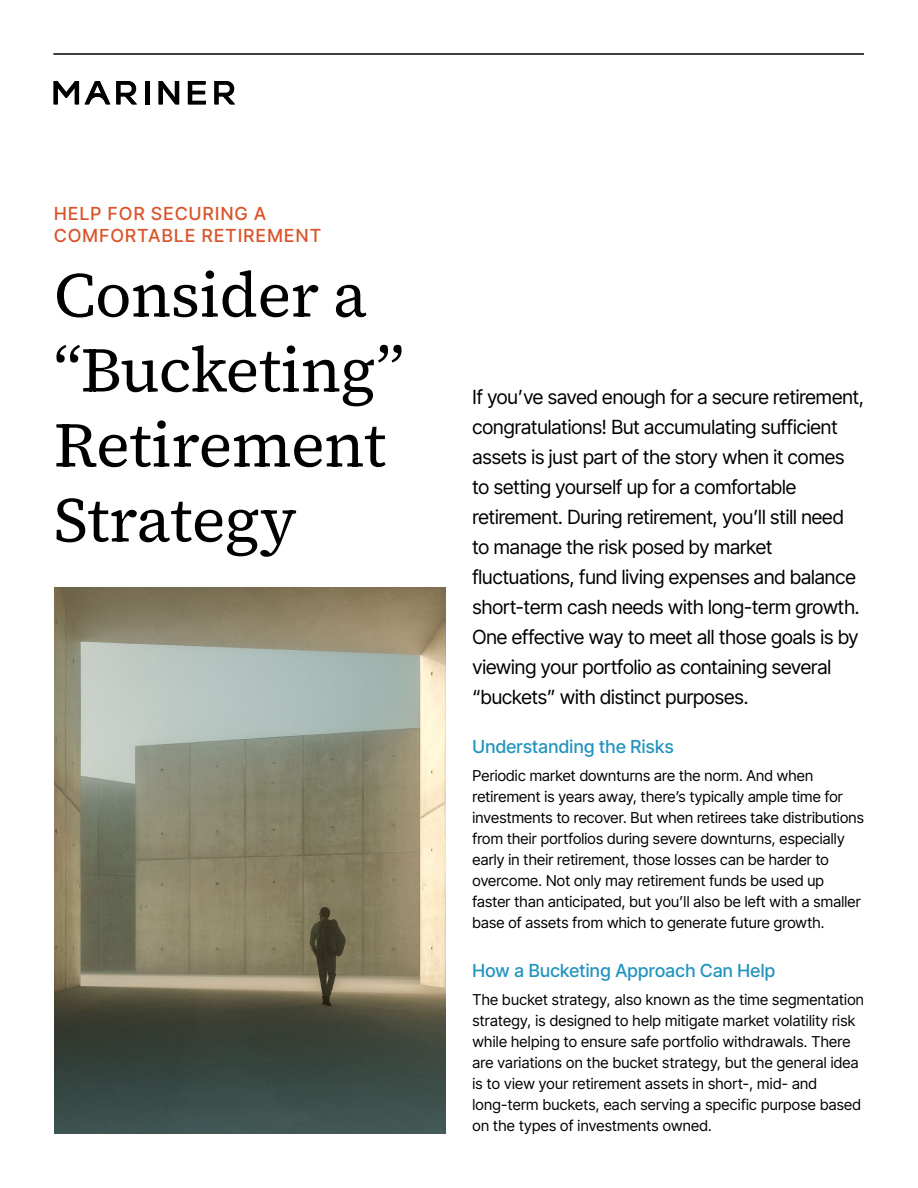
<style>
.page{position:relative;width:918px;height:1188px;background:#fff}
.page>*{position:absolute;margin:0;border:0;box-sizing:border-box;transform-origin:0 0}
.t1{font:63px/75px "Source Serif 4";letter-spacing:-.01em;color:#000}
.t2{font:19.5px/30px "Inter Tight";color:#000}
.t3{font:500 18px "Inter Tight";letter-spacing:.02em;color:#2294bd}
.t4{font:500 18px/21.6px "Inter Tight";letter-spacing:.08em;color:#da532b}
.t5{font:15px/21px "Inter Tight";letter-spacing:.015em;color:#000}
</style>
<div class="page">
<hr style="left:145px;top:81px;width:4px;height:23px;background:#000">
<hr style="left:53px;top:53px;width:811px;height:2px;background:#000">
<img style="left:54px;top:587px;width:392px;height:547px">
<hr style="left:146px;top:81px;width:4px;height:23px;background:#000">
<svg style="left:158px;top:81px;width:21px;height:23px"></svg>
<svg style="left:188px;top:81px;width:18px;height:23px"></svg>
<svg style="left:214px;top:81px;width:21px;height:23px"></svg>
<svg style="left:53px;top:81px;width:84px;height:23px"></svg>
<p class="t4" style="left:54px;top:202px;width:268px">HELP FOR SECURING A<br>COMFORTABLE RETIREMENT</p>
<h1 class="t1" style="left:54px;top:258px;width:352px">Consider a “Bucketing”<br>Retirement<br>Strategy</h1>
<p class="t2" style="left:472px;top:381px;width:393px">If you’ve saved enough for a secure retirement, congratulations! But accumulating sufficient assets is just part of the story when it comes to setting yourself up for a comfortable retirement. During retirement, you’ll still need to manage the risk posed by market fluctuations, fund living expenses and balance short-term cash needs with long-term growth.<br>One effective way to meet all those goals is by viewing your portfolio as containing several “buckets” with distinct purposes.</p>
<p class="t3" style="left:472px;top:733px;width:203px">Understanding the Risks</p>
<p class="t5" style="left:472px;top:765px;width:393px">Periodic market downturns are the norm. And when retirement is years away, there’s typically ample time for investments to recover. But when retirees take distributions from their portfolios during severe downturns, especially early in their retirement, those losses can be harder to overcome. Not only may retirement funds be used up faster than anticipated, but you’ll also be left with a smaller base of assets from which to generate future growth.</p>
<p class="t3" style="left:472px;top:958px;width:304px">How a Bucketing Approach Can Help</p>
<p class="t5" style="left:472px;top:989px;width:393px">The bucket strategy, also known as the time segmentation strategy, is designed to help mitigate market volatility risk while helping to ensure safe portfolio withdrawals. There are variations on the bucket strategy, but the general idea is to view your retirement assets in short-, mid- and long-term buckets, each serving a specific purpose based on the types of investments owned.</p>
</div>
